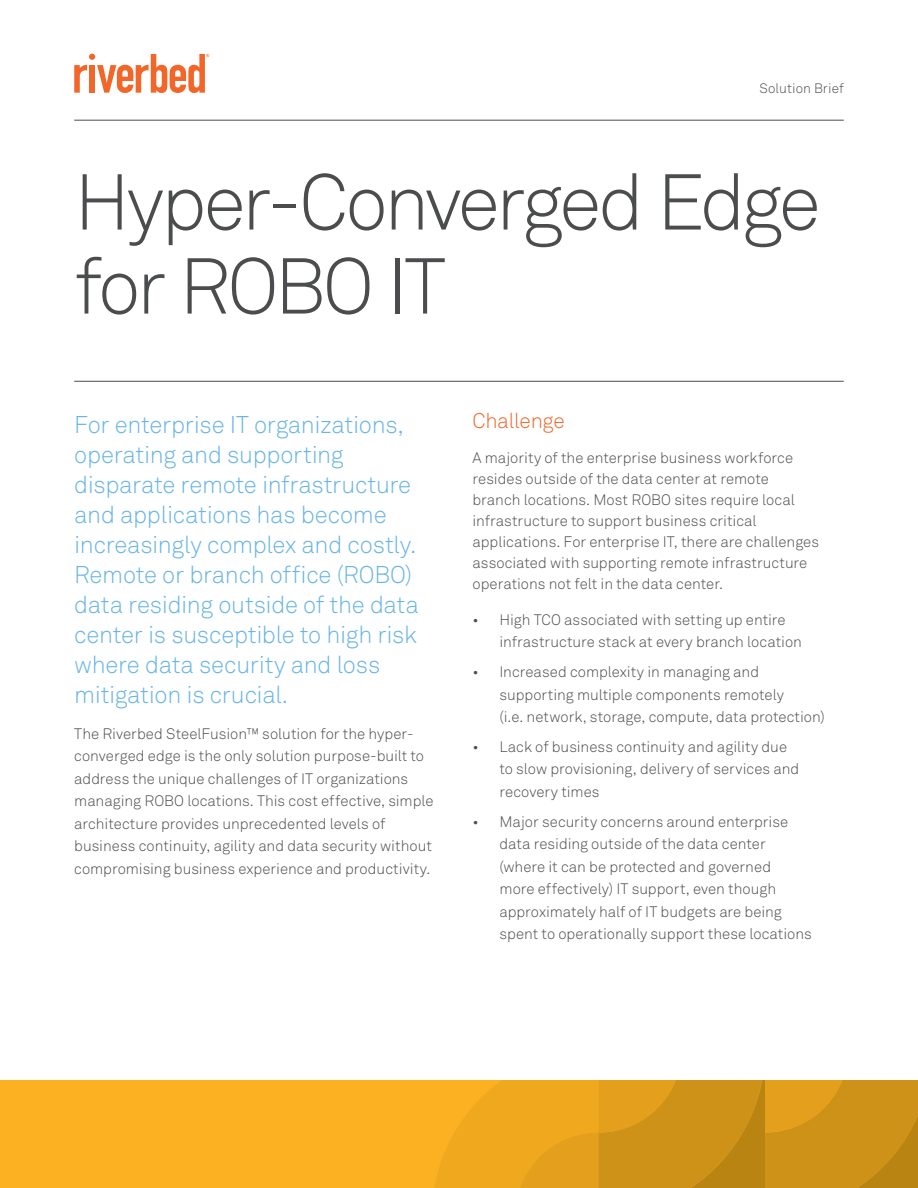
<style>
.page{position:relative;width:918px;height:1188px;background:#fff}
.page>*{position:absolute;margin:0;border:0;box-sizing:border-box;transform-origin:0 0}
.t1{font:300 78px/84px "Akkurat Pro";letter-spacing:-.05em;color:#4b4c4d}
.t2{font:300 24px/30px "Akkurat Pro";letter-spacing:-.015em;color:#69b5e4}
.t3{font:300 21px "Akkurat Pro";letter-spacing:-.015em;color:#f26729}
.t4{font:300 15px/22.5px "Akkurat Pro";color:#4b4c4d}
.t5{font:300 13.5px "Akkurat Pro";letter-spacing:.005em;color:#4b4c4d}
</style>
<div class="page">
<svg style="left:74px;top:54px;width:135px;height:39px"></svg>
<div style="left:0;top:1080px;width:918px;height:108px;background:#fbb121"></div>
<svg style="left:435px;top:1080px;width:483px;height:108px"></svg>
<hr style="left:74px;top:120px;width:770px;height:1px;background:#4b4c4d">
<hr style="left:74px;top:381px;width:770px;height:1px;background:#4b4c4d">
<p class="t5" style="left:760px;top:80px;width:86px">Solution Brief</p>
<h1 class="t1" style="left:74px;top:160px;width:748px">Hyper-Converged Edge for ROBO IT</h1>
<p class="t2" style="left:74px;top:409px;width:346px">For enterprise IT organizations, operating and supporting disparate remote infrastructure and applications has become increasingly complex and costly.<br>Remote or branch office (ROBO) data residing outside of the data center is susceptible to high risk where data security and loss mitigation is crucial.</p>
<p class="t4" style="left:74px;top:722px;width:361px">The Riverbed SteelFusion™ solution for the hyper&shy;converged edge is the only solution purpose-built to address the unique challenges of IT organizations managing ROBO locations. This cost effective, simple architecture provides unprecedented levels of business continuity, agility and data security without compromising business experience and productivity.</p>
<h3 class="t3" style="left:472px;top:409px;width:94px">Challenge</h3>
<p class="t4" style="left:472px;top:447px;width:348px;line-height:21px">A majority of the enterprise business workforce resides outside of the data center at remote branch locations. Most ROBO sites require local infrastructure to support business critical applications. For enterprise IT, there are challenges associated with supporting remote infrastructure operations not felt in the data center.</p>
<p class="t4" style="left:500px;top:608px;width:304px;text-indent:-27px">• High TCO associated with setting up entire infrastructure stack at every branch location</p>
<p class="t4" style="left:500px;top:661px;width:327px;text-indent:-27px">• Increased complexity in managing and supporting multiple components remotely<br>(i.e. network, storage, compute, data protection)</p>
<p class="t4" style="left:500px;top:735px;width:301px;text-indent:-27px">• Lack of business continuity and agility due to slow provisioning, delivery of services and recovery times</p>
<p class="t4" style="left:500px;top:810px;width:314px;text-indent:-27px">• Major security concerns around enterprise data residing outside of the data center (where it can be protected and governed<br>more effectively) IT support, even though approximately half of IT budgets are being spent to operationally support these locations</p>
</div>
